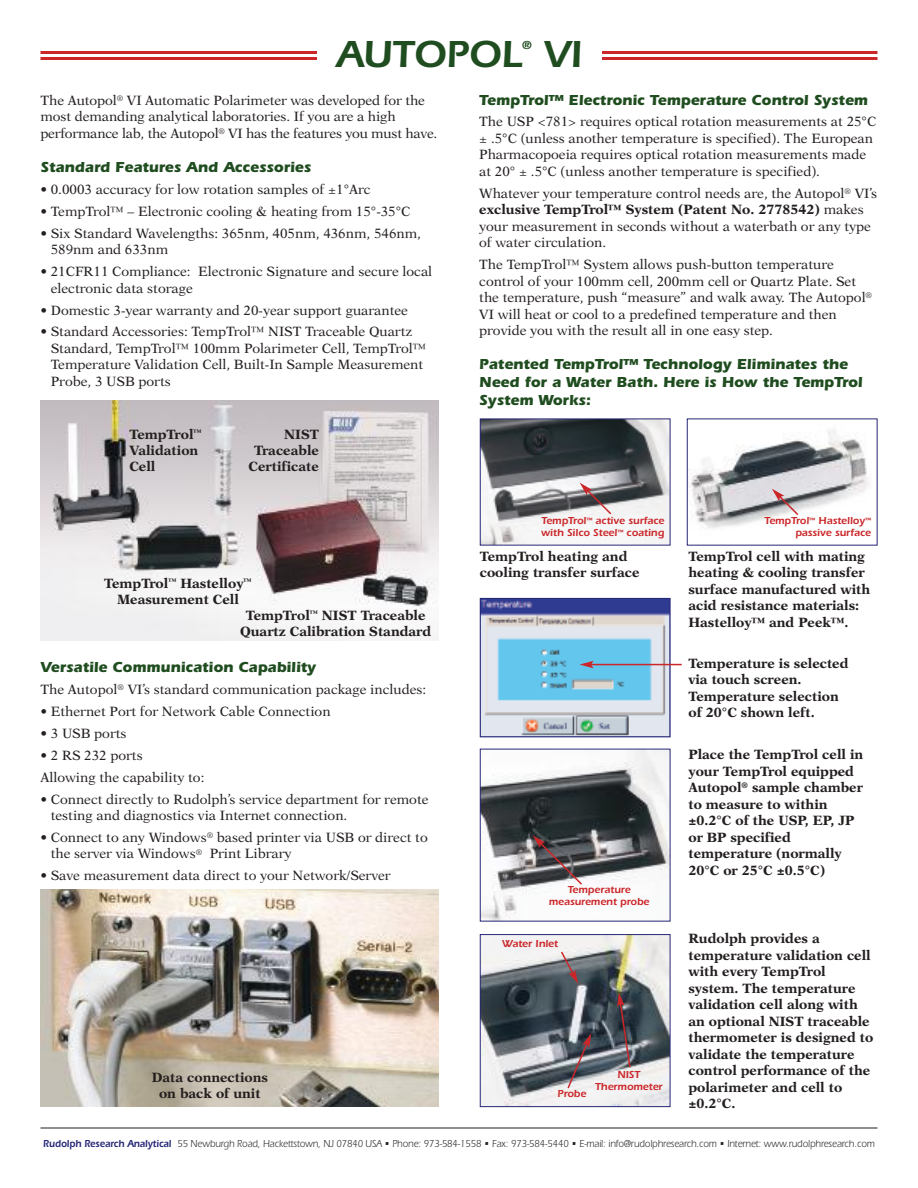
<style>
.page{position:relative;width:918px;height:1188px;background:#fff}
.page>*{position:absolute;margin:0;border:0;box-sizing:border-box;transform-origin:0 0}
.t1{font:600 39px "Itc Eras";letter-spacing:-.005em;color:#204d20}
.t2{font:700 15px/18px "Itc Eras";color:#204d20}
.t3{font:13.5px/16.5px "New Aster";color:#241f1f}
.t4{font:700 13.5px/16.5px "New Aster";color:#241f1f}
.t5{font:600 12px "Itc Eras";color:#204d20}
.t6{font:10.5px "Itc Eras";color:#241f1f;scale:.9 1}
.t7{font:600 10.5px/12px "Itc Eras";color:#cb272a;text-align:center}
.s1{font-weight:700}
.s2{font-weight:600;color:#262776}
</style>
<div class="page">
<hr style="left:40px;top:51px;width:838px;height:3px;background:#cb272a">
<hr style="left:40px;top:57px;width:838px;height:3px;background:#cb272a">
<hr style="left:40px;top:1128px;width:838px;height:1px;background:#241f1f">
<div style="left:317px;top:40px;width:285px;height:46px;background:#fff"></div>
<img style="left:40px;top:400px;width:399px;height:241px">
<img style="left:482px;top:421px;width:186px;height:123px">
<div style="left:480px;top:419px;width:190px;height:127px;border:1px solid #262776"></div>
<img style="left:482px;top:751px;width:186px;height:169px">
<img style="left:689px;top:430px;width:180px;height:99px">
<img style="left:482px;top:936px;width:186px;height:169px">
<div style="left:480px;top:934px;width:190px;height:173px;border:1px solid #262776"></div>
<img style="left:482px;top:600px;width:186px;height:135px">
<div style="left:480px;top:598px;width:190px;height:139px;border:1px solid #262776"></div>
<hr style="left:591px;top:664px;width:91px;height:1px;background:#cb272a">
<svg style="left:580px;top:661px;width:13px;height:7px"></svg>
<svg style="left:772px;top:489px;width:28px;height:28px"></svg>
<svg style="left:580px;top:483px;width:33px;height:33px"></svg>
<svg style="left:533px;top:835px;width:51px;height:51px;background:#655f63"></svg>
<svg style="left:566px;top:1033px;width:25px;height:57px"></svg>
<svg style="left:617px;top:992px;width:15px;height:77px"></svg>
<img style="left:40px;top:889px;width:399px;height:218px">
<svg style="left:560px;top:950px;width:18px;height:34px"></svg>
<h1 class="t1" style="left:336px;top:40px;width:187px">AUTOPOL</h1>
<p class="t5" style="left:522px;top:41px;width:11px">®</p>
<h1 class="t1" style="left:544px;top:40px;width:40px">VI</h1>
<p class="t3" style="left:40px;top:93px;width:398px">The Autopol<sup>®</sup> VI Automatic Polarimeter was developed for the most demanding analytical laboratories. If you are a high performance lab, the Autopol<sup>®</sup> VI has the features you must have.</p>
<p class="t2" style="left:40px;top:160px;width:272px">Standard Features And Accessories</p>
<p class="t3" style="left:40px;top:182px;width:332px">• 0.0003 accuracy for low rotation samples of ±1°Arc</p>
<p class="t3" style="left:40px;top:204px;width:371px">• TempTrol™ – Electronic cooling &amp; heating from 15°-35°C</p>
<p class="t3" style="left:51px;top:226px;width:372px;text-indent:-10px">• Six Standard Wavelengths: 365nm, 405nm, 436nm, 546nm,<br>589nm and 633nm</p>
<p class="t3" style="left:51px;top:264px;width:383px;text-indent:-10px">• 21CFR11 Compliance: Electronic Signature and secure local electronic data storage</p>
<p class="t3" style="left:41px;top:303px;width:369px">• Domestic 3-year warranty and 20-year support guarantee</p>
<p class="t3" style="left:51px;top:325px;width:377px;text-indent:-10px">• Standard Accessories: TempTrol™ NIST Traceable Quartz Standard, TempTrol™ 100mm Polarimeter Cell, TempTrol™ Temperature Validation Cell, Built-In Sample Measurement Probe, 3 USB ports</p>
<p class="t4" style="left:129px;top:427px;width:74px">TempTrol<sup>™<br></sup>Validation<br>Cell</p>
<p class="t4" style="left:249px;top:427px;width:72px;text-align:right">NIST<br>Traceable<br>Certificate</p>
<p class="t4" style="left:104px;top:576px;width:149px;text-align:center">TempTrol<sup>™</sup> Hastelloy<sup>™<br></sup>Measurement Cell</p>
<p class="t4" style="left:240px;top:608px;width:193px;text-align:center">TempTrol<sup>™</sup> NIST Traceable<br>Quartz Calibration Standard</p>
<p class="t2" style="left:40px;top:660px;width:277px">Versatile Communication Capability</p>
<p class="t3" style="left:40px;top:682px;width:387px">The Autopol<sup>®</sup> VI’s standard communication package includes:</p>
<p class="t3" style="left:40px;top:704px;width:292px">• Ethernet Port for Network Cable Connection</p>
<p class="t3" style="left:40px;top:726px;width:88px">• 3 USB ports</p>
<p class="t3" style="left:40px;top:745px;width:165px;line-height:21.9px">• 2 RS 232 ports<br>Allowing the capability to:</p>
<p class="t3" style="left:51px;top:792px;width:379px;text-indent:-10px">• Connect directly to Rudolph’s service department for remote testing and diagnostics via Internet connection.</p>
<p class="t3" style="left:51px;top:830px;width:379px;text-indent:-10px">• Connect to any Windows<sup>®</sup> based printer via USB or direct to the server via Windows<sup>®</sup> Print Library</p>
<p class="t3" style="left:41px;top:868px;width:352px">• Save measurement data direct to your Network/Server</p>
<p class="t4" style="left:152px;top:1070px;width:118px;text-align:center">Data connections on back of unit</p>
<p class="t2" style="left:479px;top:92px;width:390px">TempTrol™ Electronic Temperature Control System</p>
<p class="t3" style="left:479px;top:114px;width:399px">The USP &lt;781&gt; requires optical rotation measurements at 25°C ± .5°C (unless another temperature is specified). The European Pharmacopoeia requires optical rotation measurements made at 20° ± .5°C (unless another temperature is specified).</p>
<p class="t3" style="left:479px;top:186px;width:399px">Whatever your temperature control needs are, the Autopol<sup>®</sup> VI’s <span class="s1">exclusive TempTrol™ System (Patent No. 2778542)</span> makes your measurement in seconds without a waterbath or any type of water circulation.</p>
<p class="t3" style="left:479px;top:257px;width:394px">The TempTrol™ System allows push-button temperature control of your 100mm cell, 200mm cell or Quartz Plate. Set the temperature, push “measure” and walk away. The Autopol<sup>® </sup>VI will heat or cool to a predefined temperature and then provide you with the result all in one easy step.</p>
<p class="t2" style="left:479px;top:357px;width:385px">Patented TempTrol™ Technology Eliminates the<br>Need for a Water Bath. Here is How the TempTrol<br>System Works:</p>
<p class="t7" style="left:541px;top:516px;width:125px;text-align:left">TempTrol<sup>™</sup> active surface with Silco Steel<sup>™</sup> coating</p>
<p class="t4" style="left:480px;top:549px;width:161px">TempTrol heating and cooling transfer surface</p>
<p class="t7" style="left:549px;top:885px;width:102px">Temperature measurement probe</p>
<p class="t7" style="left:502px;top:938px;width:58px">Water Inlet</p>
<p class="t7" style="left:558px;top:1089px;width:30px">Probe</p>
<p class="t7" style="left:595px;top:1069px;width:69px">NIST<br>Thermometer</p>
<p class="t7" style="left:764px;top:516px;width:108px;text-align:right">TempTrol<sup>™</sup> Hastelloy<sup>™ </sup>passive surface</p>
<p class="t4" style="left:689px;top:549px;width:183px">TempTrol cell with mating heating &amp; cooling transfer surface manufactured with acid resistance materials:<br>Hastelloy™ and Peek™.</p>
<p class="t4" style="left:689px;top:656px;width:162px">Temperature is selected via touch screen.<br>Temperature selection of 20°C shown left.</p>
<p class="t4" style="left:688px;top:747px;width:176px">Place the TempTrol cell in your TempTrol equipped<br>Autopol<sup>®</sup> sample chamber to measure to within ±0.2°C of the USP, EP, JP or BP specified temperature (normally<br>20°C or 25°C ±0.5°C)</p>
<p class="t4" style="left:688px;top:931px;width:186px">Rudolph provides a temperature validation cell with every TempTrol system. The temperature validation cell along with an optional NIST traceable thermometer is designed to validate the temperature control performance of the polarimeter and cell to ±0.2°C.</p>
<p class="t6" style="left:43px;top:1140px;width:925px"><span class="s2">Rudolph Research Analytical</span> 55 Newburgh Road, Hackettstown, NJ 07840 USA • Phone: 973-584-1558 • Fax: 973-584-5440 • E-mail: info@rudolphresearch.com • Internet: www.rudolphresearch.com</p>
</div>
